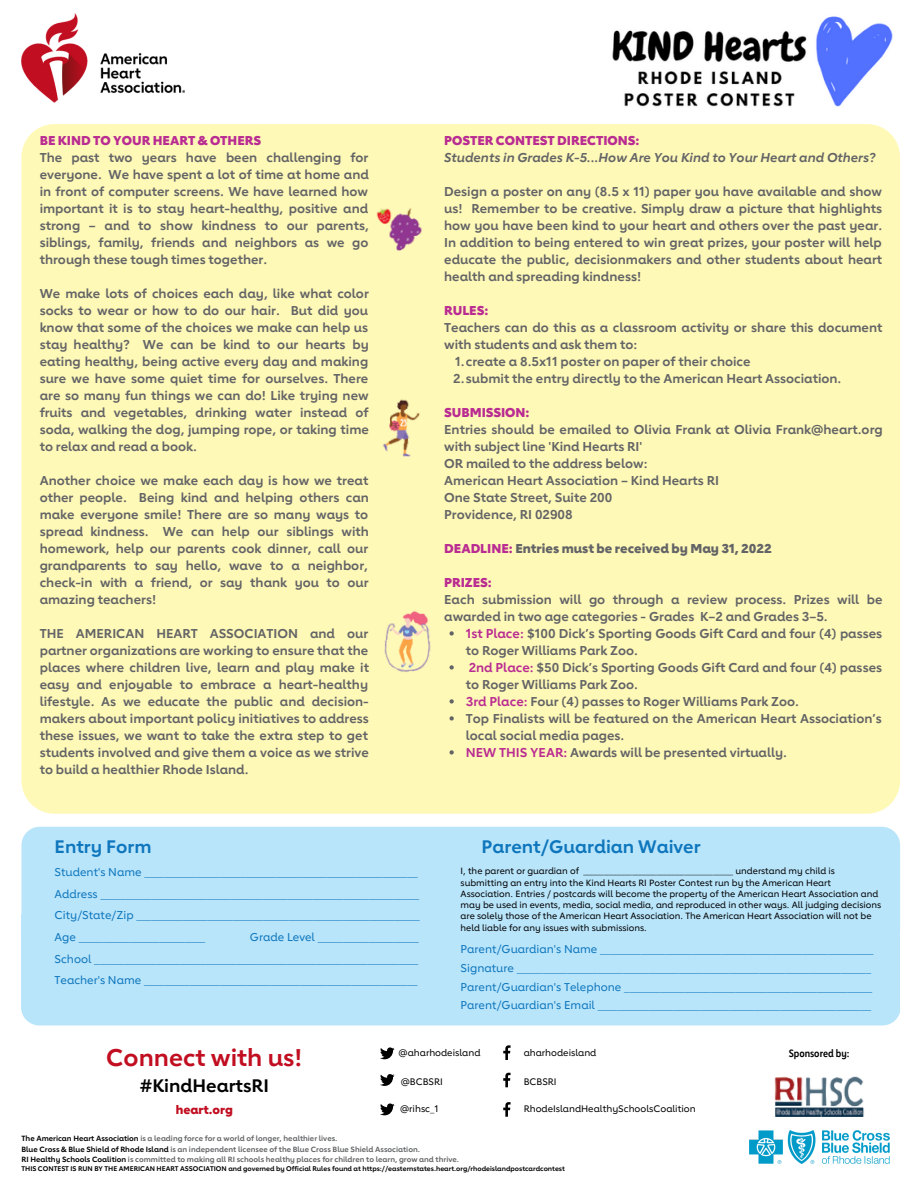
<style>
.page{position:relative;width:918px;height:1188px;background:#fff}
.page>*{position:absolute;margin:0;border:0;box-sizing:border-box;transform-origin:0 0}
.t1{font:700 24px "Lub Dub";color:#c10e21}
.t2{font:700 18px "Lub Dub";color:#0e76bc}
.t3{font:700 18px "Lub Dub";color:#000}
.t4{font:700 12.75px/17px "Lub Dub";color:#636466}
.t5{font:700 12.75px "Lub Dub";color:#636566}
.t6{font:800 12.75px "Lub Dub";color:#b92c92}
.t7{font:italic 700 12.75px "Lub Dub";color:#636466}
.t8{font:800 12.75px "Lub Dub";color:#636466}
.t9{font:800 12px "Lub Dub";color:#c10e21}
.t10{font:500 11.25px "Lub Dub";color:#0e76bc}
.t11{font:700 10.5px "Lub Dub Condensed";color:#000}
.t12{font:500 9.45px "Lub Dub";color:#000}
.t13{font:500 9px/11.2px "Lub Dub";color:#000}
.t14{font:700 7.5px "Lub Dub";color:#636466}
.t15{font:700 6.75px "Lub Dub";color:#000}
.s1{color:#636566}
.s2{color:#b92c92}
.s3{color:#000}
</style>
<div class="page">
<img style="left:21px;top:13px;width:164px;height:89px">
<img style="left:774px;top:1077px;width:90px;height:39px">
<div style="left:21px;top:124px;width:879px;height:690px;background:#fff9b8;border-radius:33px"></div>
<img style="left:376px;top:208px;width:46px;height:43px">
<img style="left:383px;top:399px;width:37px;height:58px">
<img style="left:384px;top:611px;width:47px;height:61px">
<div style="left:21px;top:827px;width:879px;height:87px;background:#b9e5fb"></div>
<div style="left:21px;top:914px;width:879px;height:111px;background:#b9e5fb"></div>
<svg style="left:450px;top:631px;width:4px;height:5px"></svg>
<svg style="left:450px;top:665px;width:4px;height:5px"></svg>
<svg style="left:450px;top:699px;width:4px;height:5px"></svg>
<svg style="left:450px;top:716px;width:4px;height:5px"></svg>
<svg style="left:450px;top:750px;width:4px;height:5px"></svg>
<img style="left:612px;top:16px;width:281px;height:91px">
<img style="left:750px;top:1130px;width:139px;height:34px">
<svg style="left:503px;top:1045px;width:8px;height:15px"></svg>
<svg style="left:503px;top:1073px;width:8px;height:14px"></svg>
<svg style="left:503px;top:1102px;width:8px;height:15px"></svg>
<svg style="left:380px;top:1047px;width:15px;height:12px"></svg>
<svg style="left:380px;top:1074px;width:15px;height:12px"></svg>
<svg style="left:380px;top:1103px;width:15px;height:12px"></svg>
<p class="t6" style="left:40px;top:132px;width:223px">BE KIND TO YOUR HEART &amp; OTHERS</p>
<p class="t4" style="left:40px;top:148px;width:331px;text-align:justify">The past two years have been challenging for everyone. We have spent a lot of time at home and in front of computer screens. We have learned how important it is to stay heart-healthy, positive and strong – and to show kindness to our parents, siblings, family, friends and neighbors as we go through these tough times together.</p>
<p class="t4" style="left:40px;top:284px;width:331px;text-align:justify">We make lots of choices each day, like what color socks to wear or how to do our hair. But did you know that some of the choices we make can help us stay healthy? We can be kind to our hearts by eating healthy, being active every day and making sure we have some quiet time for ourselves. There are so many fun things we can do! Like trying new fruits and vegetables, drinking water instead of soda, walking the dog, jumping rope, or taking time to relax and read a book.</p>
<p class="t4" style="left:40px;top:471px;width:331px;text-align:justify">Another choice we make each day is how we treat other people. Being kind and helping others can make everyone smile! There are so many ways to spread kindness. We can help our siblings with homework, help our parents cook dinner, call our grandparents to say hello, wave to a neighbor, check-in with a friend, or say thank you to our amazing teachers!</p>
<p class="t4" style="left:40px;top:624px;width:331px;text-align:justify">THE AMERICAN HEART ASSOCIATION and our partner organizations are working to ensure that the places where children live, learn and play make it easy and enjoyable to embrace a heart-healthy lifestyle. As we educate the public and decision&shy;makers about important policy initiatives to address these issues, we want to take the extra step to get students involved and give them a voice as we strive to build a healthier Rhode Island.</p>
<p class="t6" style="left:444px;top:132px;width:197px">POSTER CONTEST DIRECTIONS:</p>
<p class="t7" style="left:444px;top:149px;width:433px">Students in Grades K-5...How Are You Kind to Your Heart and Others?</p>
<p class="t4" style="left:444px;top:182px;width:440px;text-align:justify">Design a poster on any (8.5 x 11) paper you have available and show us! Remember to be creative. Simply draw a picture that highlights how you have been kind to your heart and others over the past year.<br>In addition to being entered to win great prizes, your poster will help educate the public, decisionmakers and other students about heart health and spreading kindness!</p>
<p class="t6" style="left:444px;top:302px;width:46px">RULES:</p>
<p class="t4" style="left:444px;top:318px;width:440px">Teachers can do this as a classroom activity or share this document with stud<span class="s1">ents and ask them to:</span></p>
<p class="t5" style="left:455px;top:353px;width:297px">1.create a 8.5x11 poster on paper of their choice</p>
<p class="t5" style="left:453px;top:370px;width:390px">2.submit the entry directly to the American Heart Association.</p>
<p class="t6" style="left:444px;top:404px;width:87px">SUBMISSION:</p>
<p class="t4" style="left:444px;top:420px;width:440px">Entries should be emailed to Olivia Frank at Olivia Frank@heart.org with subject line 'Kind Hearts RI'</p>
<p class="t4" style="left:444px;top:454px;width:205px">OR mailed to the address below:</p>
<p class="t5" style="left:444px;top:472px;width:276px">American Heart Association – Kind Hearts RI</p>
<p class="t4" style="left:444px;top:488px;width:170px">One State Street, Suite 200</p>
<p class="t4" style="left:444px;top:505px;width:130px">Providence, RI 02908</p>
<p class="t8" style="left:444px;top:540px;width:329px"><span class="s2">DEADLINE:</span> Entries must be received by May 31, 2022</p>
<p class="t6" style="left:444px;top:574px;width:49px">PRIZES:</p>
<p class="t4" style="left:444px;top:590px;width:440px">Each submission will go through a review process. Prizes will be awarded in two age categories - Grades K–2 and Grades 3–5.</p>
<p class="t4" style="left:466px;top:624px;width:418px"><span class="s2">1st Place:</span> $100 Dick’s Sporting Goods Gift Card and four (4) passes to Roger Williams Park Zoo.</p>
<p class="t4" style="left:466px;top:658px;width:418px"><span class="s2">2nd Place:</span> $50 Dick’s Sporting Goods Gift Card and four (4) passes to Roger Williams Park Zoo.</p>
<p class="t4" style="left:466px;top:692px;width:335px"><span class="s2">3rd Place:</span> Four (4) passes to Roger Williams Park Zoo.</p>
<p class="t4" style="left:466px;top:709px;width:417px">Top Finalists will be featured on the American Heart Association’s local social media pages.</p>
<p class="t4" style="left:466px;top:743px;width:323px"><span class="s2">NEW THIS YEAR:</span> Awards will be presented virtually.</p>
<p class="t2" style="left:482px;top:834px;width:221px">Parent/Guardian Waiver</p>
<p class="t13" style="left:461px;top:865px;width:422px">I, the parent or guardian of _____________________________________ understand my child is submitting an entry into the Kind Hearts RI Poster Contest run by the American Heart Association. Entries / postcards will become the property of the American Heart Association and may be used in events, media, social media, and reproduced in other ways. All judging decisions are solely those of the American Heart Association. The American Heart Association will not be held liable for any issues with submissions.</p>
<p class="t10" style="left:461px;top:942px;width:415px">Parent/Guardian's Name ______________________________________________________</p>
<p class="t10" style="left:461px;top:960px;width:412px">Signature ______________________________________________________________________</p>
<p class="t10" style="left:461px;top:979px;width:413px">Parent/Guardian's Telephone _________________________________________________</p>
<p class="t10" style="left:461px;top:998px;width:412px">Parent/Guardian's Email ______________________________________________________</p>
<p class="t12" style="left:524px;top:1046px;width:74px">aharhodeisland</p>
<p class="t11" style="left:789px;top:1046px;width:62px">Sponsored by:</p>
<p class="t12" style="left:524px;top:1075px;width:34px">BCBSRI</p>
<p class="t12" style="left:524px;top:1103px;width:173px">RhodeIslandHealthySchoolsCoalition</p>
<p class="t2" style="left:55px;top:834px;width:98px">Entry Form</p>
<p class="t10" style="left:55px;top:865px;width:365px">Student's Name ______________________________________________________</p>
<p class="t10" style="left:55px;top:887px;width:366px">Address _______________________________________________________________</p>
<p class="t10" style="left:55px;top:908px;width:367px">City/State/Zip ________________________________________________________</p>
<p class="t10" style="left:55px;top:930px;width:152px">Age _________________________</p>
<p class="t10" style="left:250px;top:930px;width:171px">Grade Level ____________________</p>
<p class="t10" style="left:55px;top:951px;width:365px">School ________________________________________________________________</p>
<p class="t10" style="left:55px;top:973px;width:364px">Teacher's Name ______________________________________________________</p>
<p class="t1" style="left:106px;top:1042px;width:198px">Connect with us!</p>
<p class="t3" style="left:140px;top:1074px;width:131px">#KindHeartsRI</p>
<p class="t9" style="left:176px;top:1102px;width:59px">heart.org</p>
<p class="t12" style="left:399px;top:1047px;width:83px">@aharhodeisland</p>
<p class="t12" style="left:401px;top:1076px;width:44px">@BCBSRI</p>
<p class="t12" style="left:400px;top:1103px;width:40px">@rihsc_1</p>
<p class="t14" style="left:21px;top:1134px;width:318px"><span class="s3">The American Heart Association</span> is a leading force for a world of longer, healthier lives.</p>
<p class="t14" style="left:21px;top:1144px;width:400px"><span class="s3">Blue Cross &amp; Blue Shield of Rhode Island</span> is an independent licensee of the Blue Cross Blue Shield Association.</p>
<p class="t14" style="left:21px;top:1154px;width:439px"><span class="s3">RI Healthy Schools Coalition</span> is committed to making all RI schools healthy places for children to learn, grow and thrive.</p>
<p class="t15" style="left:21px;top:1164px;width:545px">THIS CONTEST IS RUN BY THE AMERICAN HEART ASSOCIATION and governed by Official Rules found at https://easternstates.heart.org/rhodeislandpostcardcontest</p>
</div>
